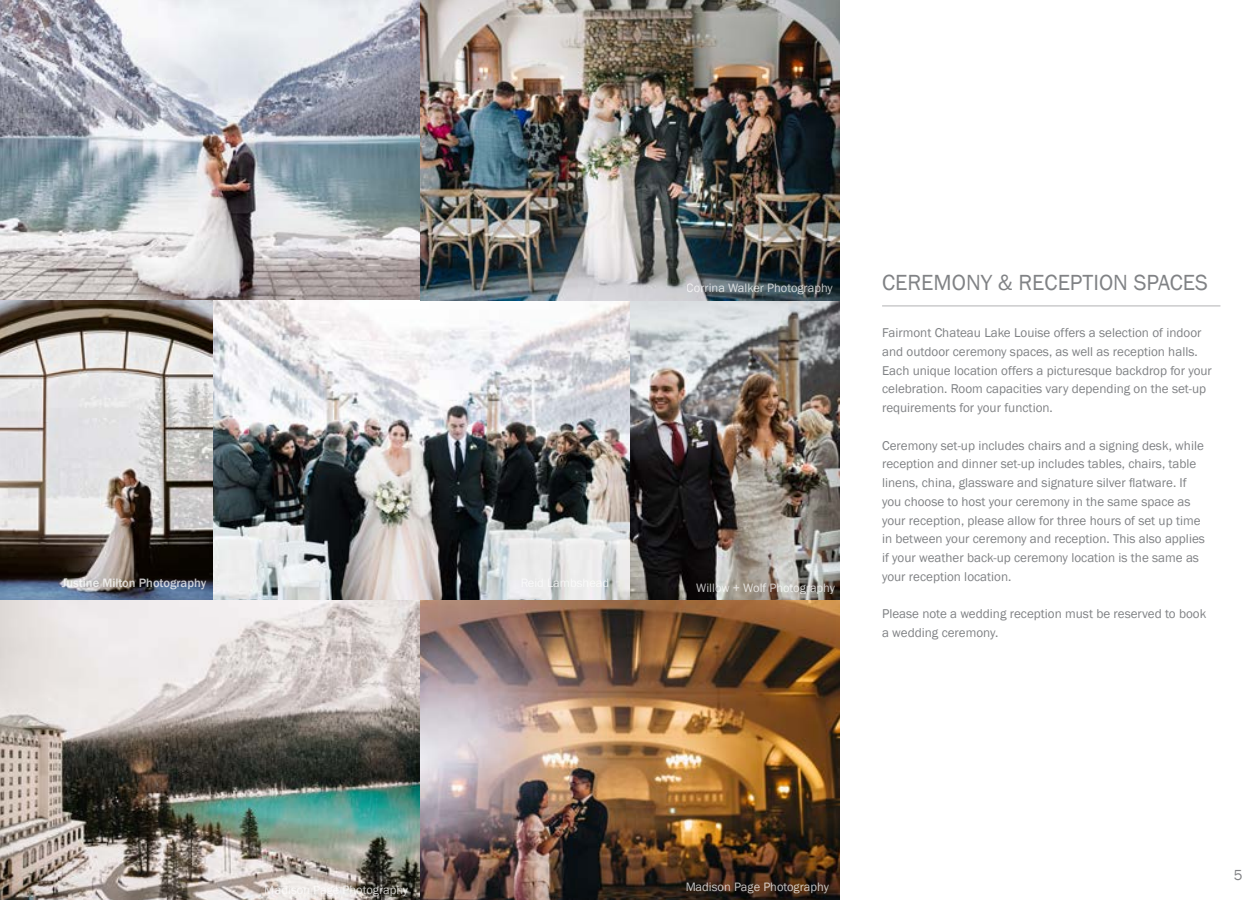
<style>
.page{position:relative;width:1260px;height:900px;background:#fff}
.page>*{position:absolute;margin:0;border:0;box-sizing:border-box;transform-origin:0 0}
.t1{font:22.5px "Franklin Gothic";color:#808285}
.t2{font:15px "Franklin Gothic";color:#818285}
.t3{font:13.12px/18.8px "Franklin Gothic";color:#808285}
.t4{font:12.5px "Franklin Gothic";color:#fff}
.t5{font:500 12.5px "Franklin Gothic";color:#fff}
</style>
<div class="page">
<img style="left:0;top:0;width:608px;height:300px">
<img style="left:212px;top:300px;width:418px;height:300px">
<img style="left:0;top:300px;width:212px;height:300px">
<img style="left:0;top:600px;width:608px;height:300px">
<hr style="left:882px;top:305px;width:338px;height:2px;background:#808285">
<img style="left:630px;top:300px;width:210px;height:300px">
<img style="left:608px;top:600px;width:232px;height:300px">
<img style="left:608px;top:0;width:232px;height:300px">
<p class="t5" style="left:62px;top:575px;width:146px">Justine Milton Photography</p>
<p class="t4" style="left:265px;top:882px;width:145px">Madison Page Photography</p>
<p class="t4" style="left:687px;top:280px;width:148px">Corrina Walker Photography</p>
<h1 class="t1" style="left:882px;top:268px;width:327px">CEREMONY &amp; RECEPTION SPACES</h1>
<p class="t4" style="left:696px;top:580px;width:140px">Willow + Wolf Photography</p>
<p class="t3" style="left:882px;top:324px;width:331px">Fairmont Chateau Lake Louise offers a selection of indoor and outdoor ceremony spaces, as well as reception halls.<br>Each unique location offers a picturesque backdrop for your celebration. Room capacities vary depending on the set-up requirements for your function.</p>
<p class="t3" style="left:882px;top:436px;width:324px">Ceremony set-up includes chairs and a signing desk, while reception and dinner set-up includes tables, chairs, table linens, china, glassware and signature silver flatware. If you choose to host your ceremony in the same space as your reception, please allow for three hours of set up time in between your ceremony and reception. This also applies if your weather back-up ceremony location is the same as your reception location.</p>
<p class="t3" style="left:882px;top:605px;width:326px">Please note a wedding reception must be reserved to book a wedding ceremony.</p>
<p class="t4" style="left:686px;top:879px;width:145px">Madison Page Photography</p>
<p class="t2" style="left:1234px;top:866px;width:10px">5</p>
</div>
